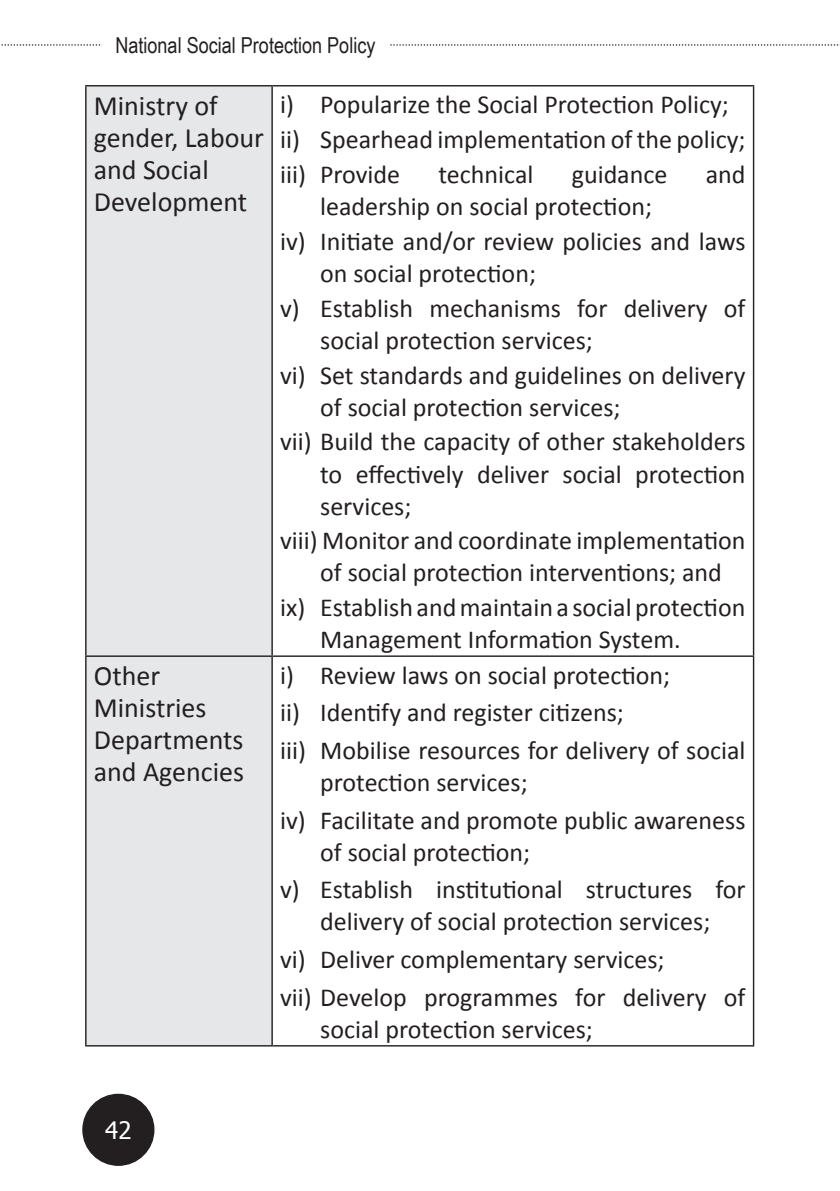
<style>
.page{position:relative;width:840px;height:1191px;background:#fff}
.page>*{position:absolute;margin:0;border:0;box-sizing:border-box;transform-origin:0 0}
.t1{font:28px/32px "Calibri";color:#231f20}
.t2{font:26px/34.8px "Calibri";color:#231f20}
.t3{font:24px "Tahoma";color:#fff}
.t4{font:22px "Arial Narrow";color:#231f20}
</style>
<div class="page">
<div style="left:83px;top:1094px;width:71px;height:71px;background:#231f20;border-radius:50%"></div>
<div style="left:82px;top:1093px;width:72px;height:72px;border:1px solid #231f20;border-radius:50%"></div>
<svg style="left:1px;top:44px;width:839px;height:2px"></svg>
<div style="left:102px;top:28px;width:286px;height:34px;background:#fff"></div>
<div style="left:86px;top:86px;width:185px;height:959px;background:#e6e7e9"></div>
<hr style="left:85px;top:85px;width:187px;height:1px;background:#231f20">
<hr style="left:85px;top:86px;width:1px;height:569px;background:#231f20">
<hr style="left:272px;top:85px;width:481px;height:1px;background:#231f20">
<hr style="left:271px;top:86px;width:2px;height:569px;background:#231f20">
<hr style="left:752px;top:86px;width:1px;height:569px;background:#231f20">
<hr style="left:85px;top:655px;width:187px;height:2px;background:#231f20">
<hr style="left:85px;top:657px;width:1px;height:388px;background:#231f20">
<hr style="left:272px;top:655px;width:481px;height:2px;background:#231f20">
<hr style="left:271px;top:657px;width:2px;height:388px;background:#231f20">
<hr style="left:752px;top:657px;width:1px;height:388px;background:#231f20">
<hr style="left:85px;top:1045px;width:187px;height:1px;background:#231f20">
<hr style="left:272px;top:1045px;width:481px;height:1px;background:#231f20">
<p class="t4" style="left:115px;top:29px;width:261px">National Social Protection Policy</p>
<p class="t1" style="left:94px;top:88px;width:172px">Ministry of gender, Labour and Social<br>Development</p>
<p class="t2" style="left:280px;top:86px;width:466px">i) Popularize the Social Protection Policy; ii) Spearhead implementation of the policy; iii) Provide</p>
<p class="t2" style="left:438px;top:156px;width:96px">technical</p>
<p class="t2" style="left:571px;top:156px;width:97px">guidance</p>
<p class="t2" style="left:705px;top:156px;width:41px">and</p>
<p class="t2" style="left:280px;top:188px;width:466px;text-indent:40px">leadership on social protection;<br>iv) Initiate and/or review policies and laws</p>
<p class="t2" style="left:280px;top:255px;width:466px;text-indent:40px">on social protection;<br>v) Establish mechanisms for delivery of</p>
<p class="t2" style="left:280px;top:321px;width:466px;text-indent:40px">social protection services;<br>vi) Set standards and guidelines on delivery</p>
<p class="t2" style="left:280px;top:388px;width:466px;text-indent:40px">of social protection services;<br>vii) Build the capacity of other stakeholders</p>
<p class="t2" style="left:320px;top:456px;width:426px;line-height:32px">to effectively deliver social protection services;</p>
<p class="t2" style="left:320px;top:523px;width:426px;line-height:32px;text-indent:-40px">viii) Monitor and coordinate implementation of social protection interventions; and</p>
<p class="t2" style="left:320px;top:590px;width:426px;line-height:32px;text-indent:-40px">ix) Establish and maintain a social protection<br>Management Information System.</p>
<p class="t1" style="left:94px;top:658px;width:152px">Other<br>Ministries<br>Departments and Agencies</p>
<p class="t2" style="left:280px;top:655px;width:466px;line-height:37.6px">i) Review laws on social protection;<br>ii) Identify and register citizens;<br>iii) Mobilise resources for delivery of social</p>
<p class="t2" style="left:280px;top:762px;width:466px;line-height:37.6px;text-indent:40px">protection services;<br>iv) Facilitate and promote public awareness</p>
<p class="t2" style="left:280px;top:832px;width:466px;line-height:37.6px;text-indent:40px">of social protection;<br>v) Establish institutional structures for</p>
<p class="t2" style="left:280px;top:901px;width:466px;line-height:37.6px;text-indent:40px">delivery of social protection services;<br>vi) Deliver complementary services;<br>vii) Develop programmes for delivery of</p>
<p class="t2" style="left:320px;top:1010px;width:274px">social protection services;</p>
<p class="t3" style="left:105px;top:1114px;width:28px">42</p>
</div>
